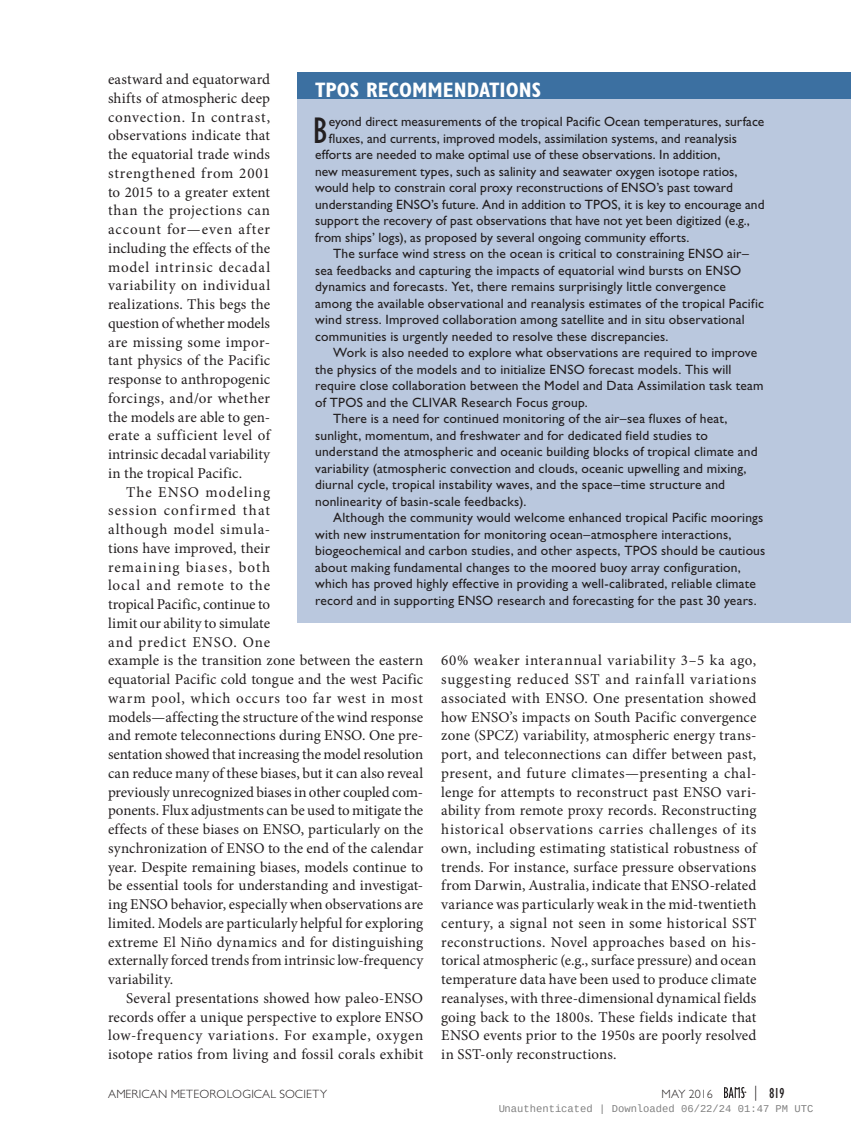
<style>
.page{position:relative;width:851px;height:1134px;background:#fff}
.page>*{position:absolute;margin:0;border:0;box-sizing:border-box;transform-origin:0 0}
.Sidebar_First_Paragr{font:condensed 38.25px "Gill Sans Std";color:#231f20}
.Sidebar_Title__R_col{font:700 condensed 21px "Gill Sans Std";color:#fff}
.Body_Text{font:15px/18.8px "Minion Pro";letter-spacing:.005em;color:#231f20;text-align:justify}
.Page_Number__Master{font:condensed 15px "Gill Sans Std";color:#231f20}
.Sidebar_Left{font:13.5px/16.5px "Gill Sans Std";letter-spacing:.015em;color:#231f20}
.Sidebar_First_Paragr-2{font:13.5px "Gill Sans Std";letter-spacing:.005em;color:#231f20}
.t1{font:300 12px "Gill Sans Std";letter-spacing:.02em;color:#231f20}
.t2{font:10.5px "Liberation Mono";color:rgb(0 0 0/.5)}
.s1{font-weight:300;font-stretch:normal}
</style>
<div class="page">
<div style="left:297px;top:72px;width:553px;height:551px;background:#bac8de"></div>
<div style="left:297px;top:72px;width:553px;height:27px;background:#3c70a1"></div>
<svg style="left:724px;top:1087px;width:22px;height:11px"></svg>
<p class="Body_Text" style="left:108px;top:70px;width:164px">eastward and equatorward shifts of atmospheric deep convection. In contrast, observations indicate that the equatorial trade winds strengthened from 2001 to 2015 to a greater extent than the projections can account for—even after including the effects of the model intrinsic decadal variability on individual realizations. This begs the question of whether models are missing some impor&shy;tant physics of the Pacific response to anthropogenic forcings, and/or whether the models are able to gen&shy;erate a sufficient level of intrinsic decadal variability in the tropical Pacific.</p>
<p class="Body_Text" style="left:108px;top:482px;width:317px;text-align:left;text-indent:18px">The ENSO modeling<br>session confirmed that<br>although model simula-<br>tions have improved, their<br>remaining biases, both<br>local and remote to the<br>tropical Pacific, continue to<br>limit our ability to simulate<br>and predict ENSO. One<br>example is the transition zone between the eastern equatorial Pacific cold tongue and the west Pacific warm pool, which occurs too far west in most models—affecting the structure of the wind response and remote teleconnections during ENSO. One pre&shy;sentation showed that increasing the model resolution can reduce many of these biases, but it can also reveal previously unrecognized biases in other coupled com&shy;ponents. Flux adjustments can be used to mitigate the effects of these biases on ENSO, particularly on the synchronization of ENSO to the end of the calendar year. Despite remaining biases, models continue to be essential tools for understanding and investigat&shy;ing ENSO behavior, especially when observations are limited. Models are particularly helpful for exploring extreme El Niño dynamics and for distinguishing externally forced trends from intrinsic low-frequency variability.</p>
<p class="Body_Text" style="left:108px;top:989px;width:317px;text-indent:18px">Several presentations showed how paleo-ENSO records offer a unique perspective to explore ENSO low-frequency variations. For example, oxygen isotope ratios from living and fossil corals exhibit</p>
<p class="Sidebar_Title__R_col" style="left:315px;top:77px;width:227px">TPOS RECOMMENDATIONS</p>
<p class="Sidebar_First_Paragr" style="left:313px;top:110px;width:16px">B</p>
<p class="Sidebar_First_Paragr-2" style="left:328px;top:114px;width:437px">eyond direct measurements of the tropical Pacific Ocean temperatures, surface</p>
<p class="Sidebar_First_Paragr-2" style="left:328px;top:130px;width:410px">fluxes, and currents, improved models, assimilation systems, and reanalysis</p>
<p class="Sidebar_First_Paragr-2" style="left:315px;top:147px;width:407px">efforts are needed to make optimal use of these observations. In addition,</p>
<p class="Sidebar_First_Paragr-2" style="left:315px;top:163px;width:424px">new measurement types, such as salinity and seawater oxygen isotope ratios,</p>
<p class="Sidebar_First_Paragr-2" style="left:315px;top:180px;width:419px">would help to constrain coral proxy reconstructions of ENSO’s past toward</p>
<p class="Sidebar_First_Paragr-2" style="left:315px;top:196px;width:451px">understanding ENSO’s future. And in addition to TPOS, it is key to encourage and</p>
<p class="Sidebar_First_Paragr-2" style="left:315px;top:213px;width:436px">support the recovery of past observations that have not yet been digitized (e.g.,</p>
<p class="Sidebar_First_Paragr-2" style="left:315px;top:229px;width:376px">from ships’ logs), as proposed by several ongoing community efforts.</p>
<p class="Sidebar_Left" style="left:315px;top:246px;width:450px;text-indent:18px">The surface wind stress on the ocean is critical to constraining ENSO air– sea feedbacks and capturing the impacts of equatorial wind bursts on ENSO dynamics and forecasts. Yet, there remains surprisingly little convergence among the available observational and reanalysis estimates of the tropical Pacific wind stress. Improved collaboration among satellite and in situ observational communities is urgently needed to resolve these discrepancies.</p>
<p class="Sidebar_Left" style="left:315px;top:345px;width:450px;text-indent:18px">Work is also needed to explore what observations are required to improve the physics of the models and to initialize ENSO forecast models. This will require close collaboration between the Model and Data Assimilation task team of TPOS and the CLIVAR Research Focus group.</p>
<p class="Sidebar_Left" style="left:315px;top:411px;width:444px;text-indent:18px">There is a need for continued monitoring of the air–sea fluxes of heat, sunlight, momentum, and freshwater and for dedicated field studies to understand the atmospheric and oceanic building blocks of tropical climate and variability (atmospheric convection and clouds, oceanic upwelling and mixing, diurnal cycle, tropical instability waves, and the space–time structure and nonlinearity of basin-scale feedbacks).</p>
<p class="Sidebar_Left" style="left:315px;top:510px;width:452px;text-indent:18px">Although the community would welcome enhanced tropical Pacific moorings with new instrumentation for monitoring ocean–atmosphere interactions, biogeochemical and carbon studies, and other aspects, TPOS should be cautious about making fundamental changes to the moored buoy array configuration, which has proved highly effective in providing a well-calibrated, reliable climate record and in supporting ENSO research and forecasting for the past 30 years.</p>
<p class="Body_Text" style="left:441px;top:651px;width:317px">60% weaker interannual variability 3–5 ka ago, suggesting reduced SST and rainfall variations associated with ENSO. One presentation showed how ENSO’s impacts on South Pacific convergence zone (SPCZ) variability, atmospheric energy trans&shy;port, and teleconnections can differ between past, present, and future climates—presenting a chal&shy;lenge for attempts to reconstruct past ENSO vari&shy;ability from remote proxy records. Reconstructing historical observations carries challenges of its own, including estimating statistical robustness of trends. For instance, surface pressure observations from Darwin, Australia, indicate that ENSO-related variance was particularly weak in the mid-twentieth century, a signal not seen in some historical SST reconstructions. Novel approaches based on his&shy;torical atmospheric (e.g., surface pressure) and ocean temperature data have been used to produce climate reanalyses, with three-dimensional dynamical fields going back to the 1800s. These fields indicate that ENSO events prior to the 1950s are poorly resolved in SST-only reconstructions.</p>
<p class="t1" style="left:108px;top:1087px;width:220px">AMERICAN METEOROLOGICAL SOCIETY</p>
<p class="t1" style="left:661px;top:1087px;width:53px">MAY 2016</p>
<p class="Page_Number__Master" style="left:754px;top:1085px;width:32px"><span class="s1">|</span> 819</p>
<p class="t2" style="left:498px;top:1103px;width:316px">Unauthenticated | Downloaded 06/22/24 01:47 PM UTC</p>
</div>
